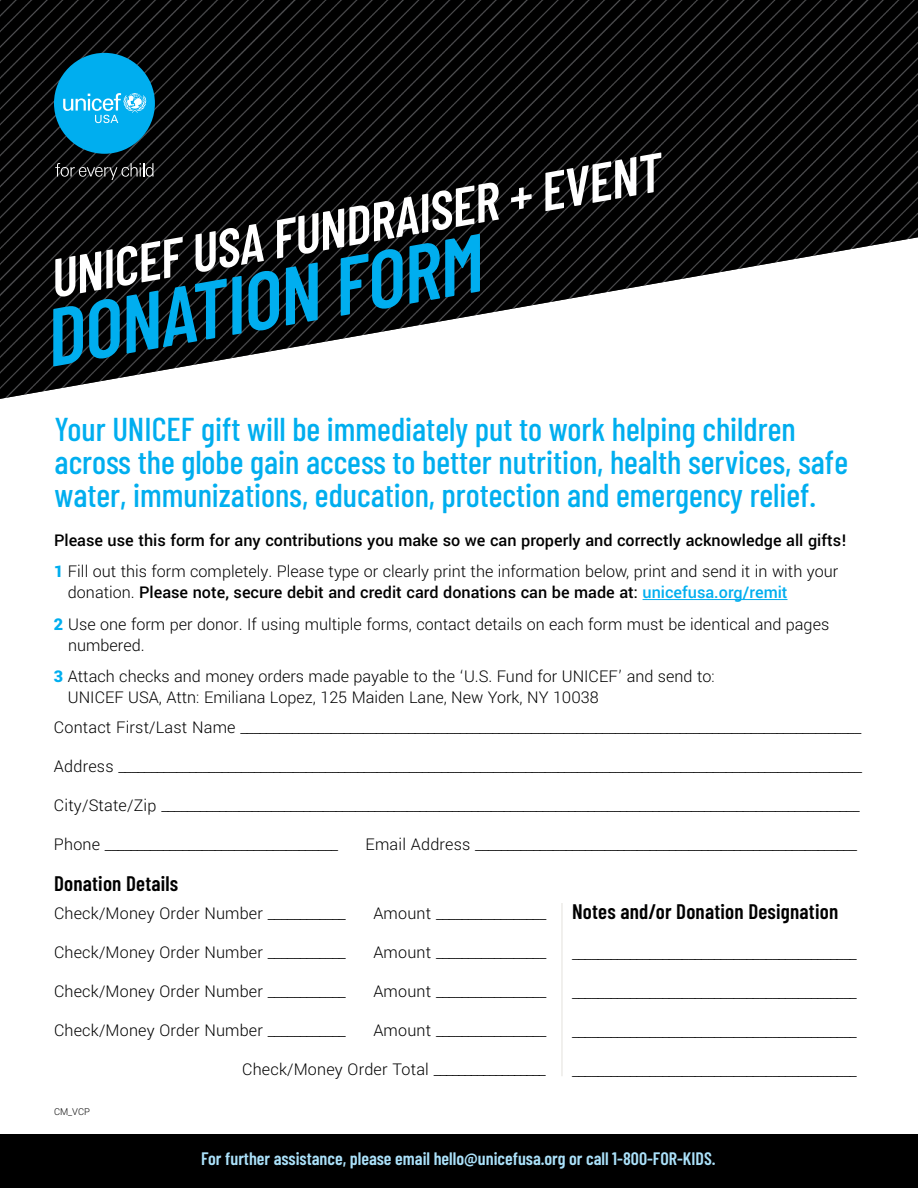
<style>
.page{position:relative;width:918px;height:1188px;background:#fff}
.page>*{position:absolute;margin:0;border:0;box-sizing:border-box;transform-origin:0 0}
.t1{font:italic 600 81px "Barlow Condensed";color:#00aeef}
.t2{font:italic 600 54px "Barlow Condensed";color:#fff}
.t3{font:500 33px/33px "Barlow Condensed";color:#00aeef}
.t4{font:600 21px "Barlow Condensed";letter-spacing:.01em;color:#000}
.t5{font:300 18px/39px "Yantramanav";color:#000}
.t6{font:600 18px "Barlow Condensed";color:#abe1fa}
.t7{font:300 10.5px "Yantramanav";color:#000}
.s1{font-weight:500}
.s2{font-weight:900;color:#00aeef}
.s3{font-weight:500;color:#00aeef}
</style>
<div class="page">
<hr style="left:643px;top:599px;width:145px;height:1px;background:#00aeef">
<div style="left:0;top:1134px;width:918px;height:54px;background:#000"></div>
<hr style="left:562px;top:903px;width:1px;height:173px;background:#e3e1dc">
<img style="left:0;top:0;width:918px;height:399px">
<svg style="left:55px;top:163px;width:99px;height:17px;background:#333"></svg>
<div style="left:54px;top:53px;width:101px;height:101px;background:#00aeef;border-radius:50%"></div>
<svg style="left:63px;top:93px;width:83px;height:30px"></svg>
<h2 class="t2" style="left:43px;top:241px;width:621px;rotate:-10deg">UNICEF USA FUNDRAISER + EVENT</h2>
<h1 class="t1" style="left:34px;top:282px;width:443px;rotate:-10deg">DONATION FORM</h1>
<h3 class="t3" style="left:55px;top:411px;width:795px">Your UNICEF gift will be immediately put to work helping children across the globe gain access to better nutrition, health services, safe water, immunizations, education, protection and emergency relief.</h3>
<p class="t5" style="left:54px;top:525px;width:795px;line-height:31.5px"><span class="s1">Please use this form for any contributions you make so we can properly and correctly acknowledge all gifts!<br></span><span class="s2">1</span> Fill out this form completely. Please type or clearly print the information below, print and send it in with your</p>
<p class="t5" style="left:54px;top:577px;width:777px;line-height:31.5px;text-indent:14px">donation. <span class="s1">Please note, secure debit and credit card donations can be made at:</span> <span class="s3">unicefusa.org/remit<br></span><span class="s2">2</span> Use one form per donor. If using multiple forms, contact details on each form must be identical and pages</p>
<p class="t5" style="left:54px;top:630px;width:662px;line-height:31.5px;text-indent:14px">numbered.<br><span class="s2">3</span> Attach checks and money orders made payable to the ‘U.S. Fund for UNICEF’ and send to:</p>
<p class="t5" style="left:54px;top:683px;width:809px;line-height:30px;text-indent:14px">UNICEF USA, Attn: Emiliana Lopez, 125 Maiden Lane, New York, NY 10038<br>Contact First/Last Name ________________________________________________________________________________________________</p>
<p class="t5" style="left:54px;top:747px;width:810px">Address ___________________________________________________________________________________________________________________<br>City/State/Zip ____________________________________________________________________________________________________________<br>Phone ____________________________________</p>
<p class="t5" style="left:366px;top:825px;width:493px">Email Address ___________________________________________________________</p>
<p class="t4" style="left:54px;top:868px;width:126px">Donation Details</p>
<p class="t5" style="left:54px;top:894px;width:293px">Check/Money Order Number ____________</p>
<p class="t5" style="left:373px;top:894px;width:175px">Amount _________________</p>
<p class="t5" style="left:54px;top:933px;width:293px">Check/Money Order Number ____________</p>
<p class="t5" style="left:373px;top:933px;width:175px">Amount _________________</p>
<p class="t5" style="left:54px;top:972px;width:293px">Check/Money Order Number ____________</p>
<p class="t5" style="left:373px;top:972px;width:175px">Amount _________________</p>
<p class="t5" style="left:54px;top:1011px;width:293px">Check/Money Order Number ____________</p>
<p class="t5" style="left:242px;top:1011px;width:306px;text-align:right">Amount _________________<br>Check/Money Order Total __________________</p>
<p class="t7" style="left:54px;top:1106px;width:38px">CM_VCP</p>
<p class="t4" style="left:572px;top:896px;width:268px">Notes and/or Donation Designation</p>
<p class="t5" style="left:572px;top:934px;width:286px;text-align:justify">____________________________________________ ____________________________________________ ____________________________________________ ____________________________________________</p>
<p class="t6" style="left:201px;top:1146px;width:516px">For further assistance, please email hello@unicefusa.org or call 1-800-FOR-KIDS.</p>
</div>
